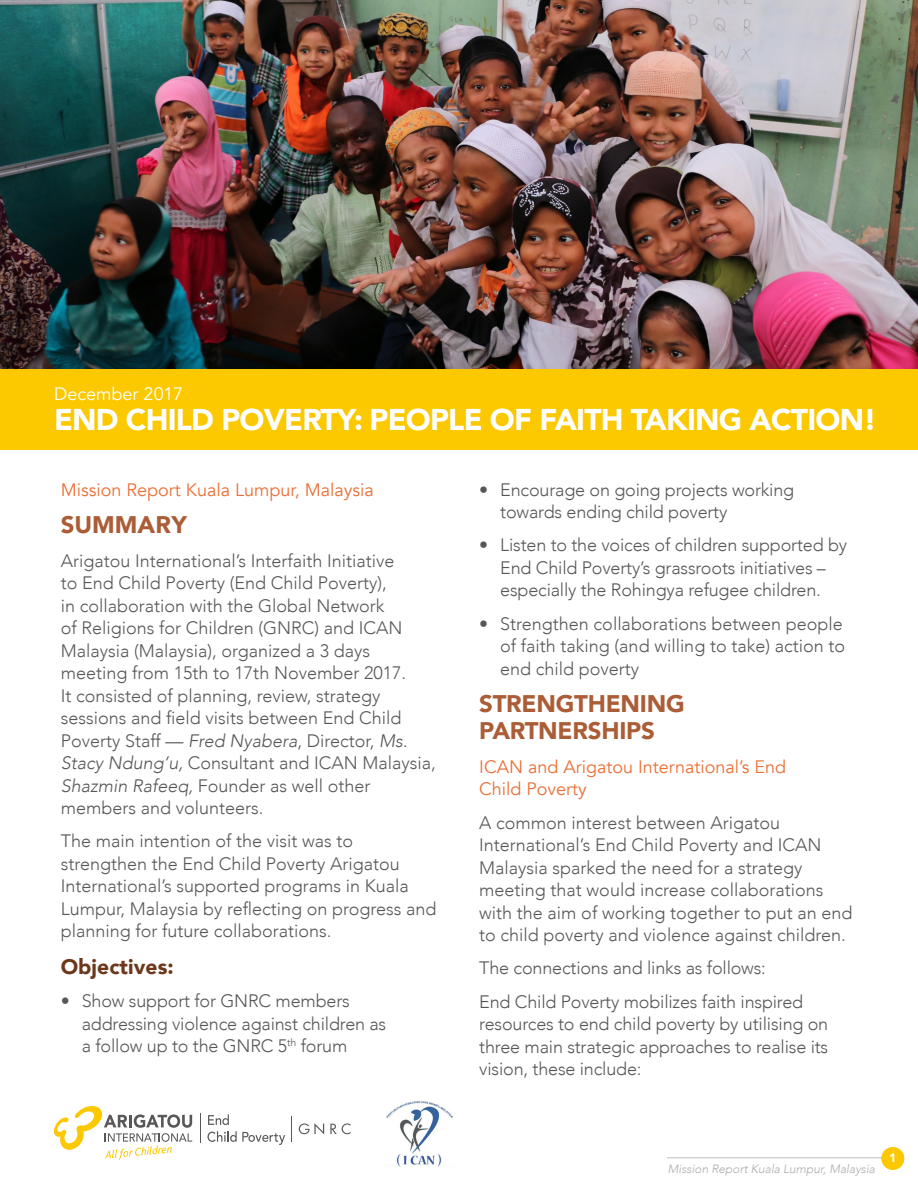
<style>
.page{position:relative;width:918px;height:1188px;background:#fff}
.page>*{position:absolute;margin:0;border:0;box-sizing:border-box;transform-origin:0 0}
.t1{font:900 30px "Avenir";letter-spacing:-.025em;color:#fff}
.Main_Story_2{font:900 24px/27px "Avenir";letter-spacing:-.01em;color:#aa5d36}
.Main_Story_2-2{font:900 21px "Avenir";letter-spacing:.005em;color:#6c371a}
.Main_Story_2-3{font:300 18px/22.5px "Avenir";color:#575757}
.Main_Story_2-4{font:18px/22.5px "Avenir";color:#eb7036}
.t2{font:18px "Avenir";color:#fff}
.t3{font:italic 300 12px "Avenir";color:#acacac}
.Main_Body_Text{font:900 12px "Avenir";color:#fff}
.s1{font-style:italic}
</style>
<div class="page">
<hr style="left:667px;top:1157px;width:236px;height:1px;background:#d2d2d2">
<img style="left:0;top:0;width:918px;height:369px">
<div style="left:0;top:369px;width:918px;height:81px;background:#fcc800"></div>
<svg style="left:299px;top:1123px;width:25px;height:12px"></svg>
<svg style="left:330px;top:1123px;width:21px;height:11px"></svg>
<svg style="left:291px;top:1116px;width:1px;height:26px"></svg>
<svg style="left:208px;top:1114px;width:21px;height:11px"></svg>
<svg style="left:207px;top:1131px;width:78px;height:14px"></svg>
<svg style="left:200px;top:1114px;width:1px;height:29px"></svg>
<svg style="left:54px;top:1106px;width:138px;height:54px"></svg>
<div style="left:881px;top:1147px;width:23px;height:23px;background:#fcc800;border-radius:50%"></div>
<img style="left:386px;top:1101px;width:67px;height:66px">
<p class="t2" style="left:54px;top:383px;width:131px">December 2017</p>
<p class="t1" style="left:54px;top:393px;width:824px">END CHILD POVERTY: PEOPLE OF FAITH TAKING ACTION!</p>
<p class="Main_Story_2-4" style="left:61px;top:478px;width:315px">Mission Report Kuala Lumpur, Malaysia</p>
<p class="Main_Story_2" style="left:61px;top:511px;width:128px">SUMMARY</p>
<p class="Main_Story_2-3" style="left:61px;top:549px;width:377px">Arigatou International’s Interfaith Initiative<br>to End Child Poverty (End Child Poverty),<br>in collaboration with the Global Network<br>of Religions for Children (GNRC) and ICAN Malaysia (Malaysia), organized a 3 days meeting from 15th to 17th November 2017.<br>It consisted of planning, review, strategy sessions and field visits between End Child Poverty Staff — <span class="s1">Fred Nyabera</span>, Director, <span class="s1">Ms.<br>Stacy Ndung’u,</span> Consultant and ICAN Malaysia, <span class="s1">Shazmin Rafeeq,</span> Founder as well other members and volunteers.</p>
<p class="Main_Story_2-3" style="left:61px;top:830px;width:377px">The main intention of the visit was to strengthen the End Child Poverty Arigatou International’s supported programs in Kuala Lumpur, Malaysia by reflecting on progress and planning for future collaborations.</p>
<p class="Main_Story_2-2" style="left:61px;top:948px;width:115px">Objectives:</p>
<p class="Main_Story_2-3" style="left:82px;top:990px;width:306px;text-indent:-21px">• Show support for GNRC members addressing violence against children as a follow up to the GNRC 5<sup>th</sup> forum</p>
<p class="Main_Story_2-3" style="left:500px;top:478px;width:296px;text-indent:-21px">• Encourage on going projects working towards ending child poverty</p>
<p class="Main_Story_2-3" style="left:479px;top:534px;width:369px;text-align:center">• Listen to the voices of children supported by<br>End Child Poverty’s grassroots initiatives – especially the Rohingya refugee children.</p>
<p class="Main_Story_2-3" style="left:500px;top:612px;width:346px;text-indent:-21px">• Strengthen collaborations between people of faith taking (and willing to take) action to end child poverty</p>
<p class="Main_Story_2" style="left:479px;top:690px;width:207px">STRENGTHENING<br>PARTNERSHIPS</p>
<p class="Main_Story_2-4" style="left:479px;top:756px;width:308px">ICAN and Arigatou International’s End<br>Child Poverty</p>
<p class="Main_Story_2-3" style="left:479px;top:811px;width:375px">A common interest between Arigatou International’s End Child Poverty and ICAN Malaysia sparked the need for a strategy meeting that would increase collaborations with the aim of working together to put an end to child poverty and violence against children.</p>
<p class="Main_Story_2-3" style="left:479px;top:957px;width:288px">The connections and links as follows:</p>
<p class="Main_Story_2-3" style="left:479px;top:990px;width:351px">End Child Poverty mobilizes faith inspired resources to end child poverty by utilising on three main strategic approaches to realise its vision, these include:</p>
<p class="t3" style="left:668px;top:1162px;width:209px">Mission Report Kuala Lumpur, Malaysia</p>
<p class="Main_Body_Text" style="left:889px;top:1147px;width:9px">1</p>
</div>
